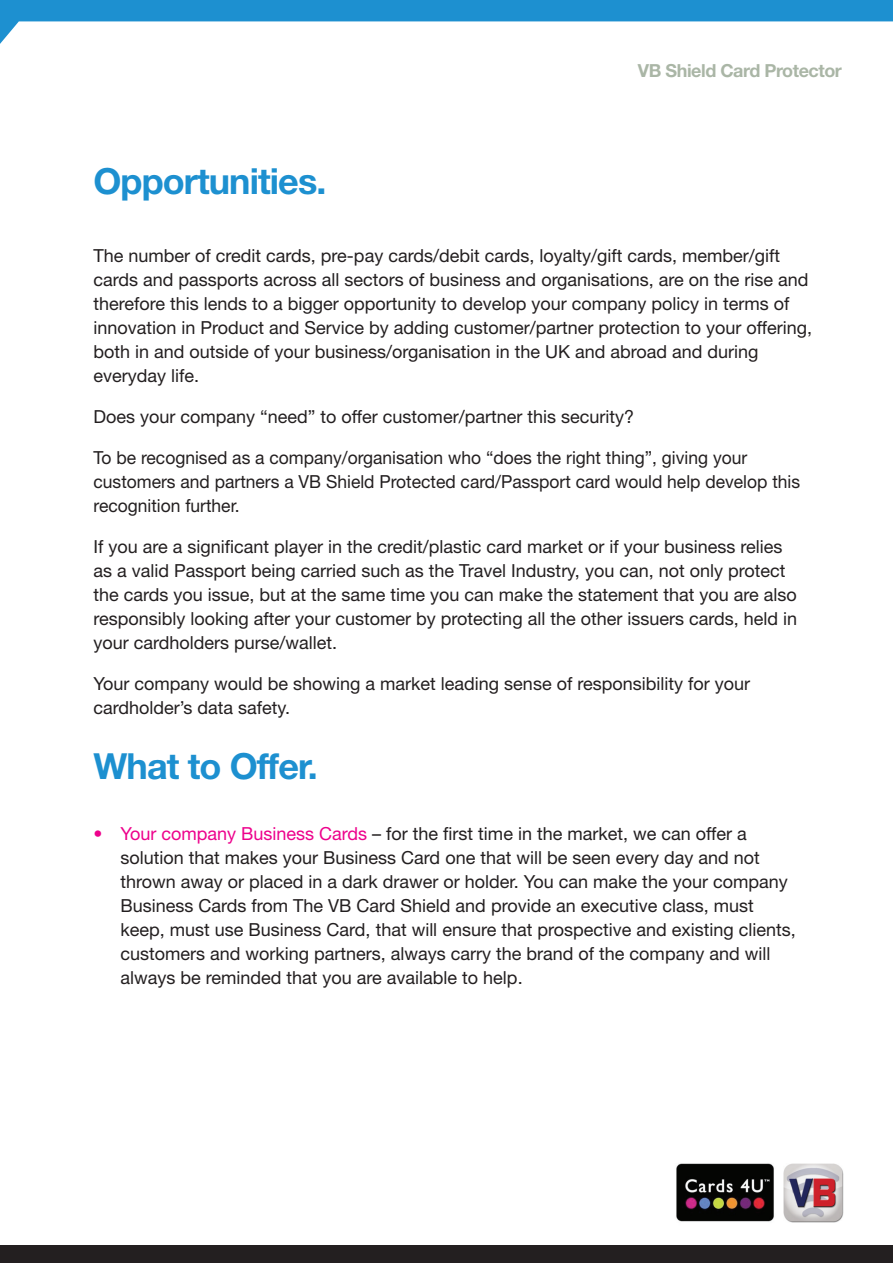
<style>
.page{position:relative;width:893px;height:1263px;background:#fff}
.page>*{position:absolute;margin:0;border:0;box-sizing:border-box;transform-origin:0 0}
.t1{font:700 36px "Helvetica Neue LT Std";letter-spacing:-.025em;color:#1d90d0}
.t2{font:18px/24px "Helvetica Neue LT Std";color:#231f20}
.t3{font:700 18px "Helvetica Neue LT Std";letter-spacing:-.025em;color:#aab6a6}
.s1{color:#ed028c}
</style>
<div class="page">
<div style="left:0;top:1246px;width:893px;height:17px;background:#231f20"></div>
<svg style="left:0;top:0;width:893px;height:44px"></svg>
<img style="left:676px;top:1163px;width:98px;height:59px">
<img style="left:784px;top:1163px;width:59px;height:60px">
<h1 class="t1" style="left:94px;top:159px;width:234px">Opportunities.</h1>
<p class="t3" style="left:638px;top:59px;width:206px">VB Shield Card Protector</p>
<p class="t2" style="left:94px;top:243px;width:720px">The number of credit cards, pre-pay cards/debit cards, loyalty/gift cards, member/gift cards and passports across all sectors of business and organisations, are on the rise and therefore this lends to a bigger opportunity to develop your company policy in terms of innovation in Product and Service by adding customer/partner protection to your offering, both in and outside of your business/organisation in the UK and abroad and during everyday life.</p>
<p class="t2" style="left:94px;top:404px;width:542px">Does your company “need” to offer customer/partner this security?</p>
<p class="t2" style="left:94px;top:445px;width:708px">To be recognised as a company/organisation who “does the right thing”, giving your customers and partners a VB Shield Protected card/Passport card would help develop this recognition further.</p>
<p class="t2" style="left:94px;top:534px;width:705px">If you are a significant player in the credit/plastic card market or if your business relies as a valid Passport being carried such as the Travel Industry, you can, not only protect the cards you issue, but at the same time you can make the statement that you are also responsibly looking after your customer by protecting all the other issuers cards, held in your cardholders purse/wallet.</p>
<p class="t2" style="left:94px;top:671px;width:658px">Your company would be showing a market leading sense of responsibility for your cardholder’s data safety.</p>
<h1 class="t1" style="left:94px;top:744px;width:226px">What to Offer.</h1>
<p class="t2" style="left:121px;top:821px;width:677px;text-indent:-27px"><span class="s1">• Your company Business Cards</span> – for the first time in the market, we can offer a solution that makes your Business Card one that will be seen every day and not thrown away or placed in a dark drawer or holder. You can make the your company Business Cards from The VB Card Shield and provide an executive class, must keep, must use Business Card, that will ensure that prospective and existing clients, customers and working partners, always carry the brand of the company and will always be reminded that you are available to help.</p>
</div>
